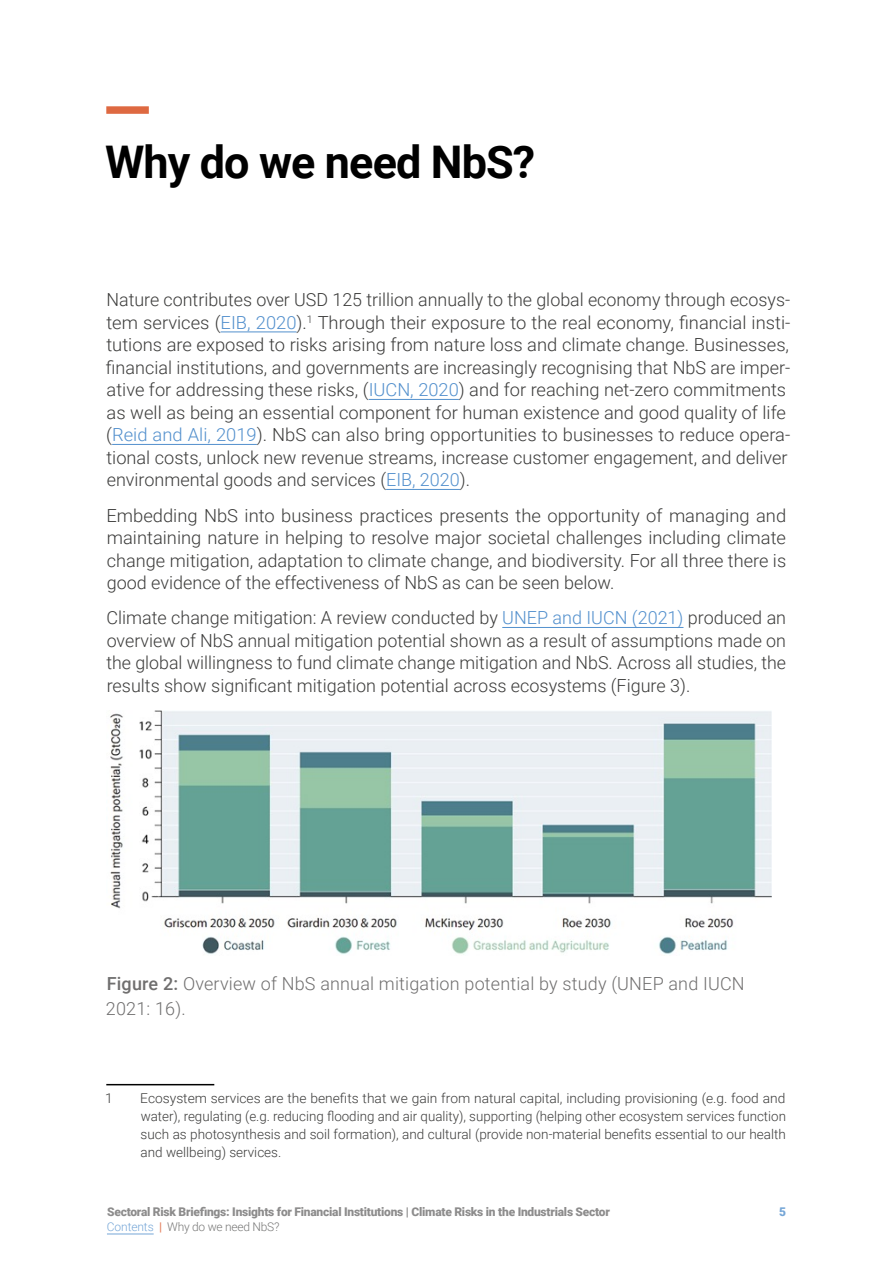
<style>
.page{position:relative;width:893px;height:1263px;background:#fff}
.page>*{position:absolute;margin:0;border:0;box-sizing:border-box;transform-origin:0 0}
.t1{font:700 45px "Roboto";letter-spacing:-.02em;color:#000}
.t2{font:300 18px/22.5px "Roboto";color:#3c3c3b;text-align:justify}
.t3{font:300 18px/25.5px "Roboto";letter-spacing:.01em;color:#706f6f}
.t4{font:300 13.5px/18px "Roboto";color:#3c3c3b;text-align:justify}
.t5{font:900 12px "Roboto";letter-spacing:-.02em;color:#706f6f}
.t6{font:300 12px "Roboto";letter-spacing:-.02em;color:#575756}
.t7{font:900 12px "Roboto";color:#5390cd}
.s1{color:#5390cd}
.s2{font-weight:500}
.s3{font-weight:700;color:#de6941}
</style>
<div class="page">
<hr style="left:107px;top:1234px;width:47px;height:1px;background:#5390cd">
<svg style="left:106px;top:106px;width:43px;height:8px"></svg>
<hr style="left:221px;top:331px;width:76px;height:1px;background:#5390cd">
<hr style="left:369px;top:399px;width:90px;height:1px;background:#5390cd">
<hr style="left:112px;top:444px;width:145px;height:1px;background:#5390cd">
<hr style="left:386px;top:489px;width:74px;height:1px;background:#5390cd">
<hr style="left:502px;top:627px;width:181px;height:1px;background:#5390cd">
<img style="left:110px;top:711px;width:662px;height:244px">
<hr style="left:106px;top:1084px;width:108px;height:1px;background:#000">
<h1 class="t1" style="left:105px;top:130px;width:432px">Why do we need NbS?</h1>
<p class="t2" style="left:106px;top:288px;width:686px;text-align:left">Nature contributes over USD 125 trillion annually to the global economy through ecosys&shy;tem services (<span class="s1">EIB, 2020</span>).<sup>1</sup> Through their exposure to the real economy, financial insti&shy;tutions are exposed to risks arising from nature loss and climate change. Businesses, financial institutions, and governments are increasingly recognising that NbS are imper&shy;ative for addressing these risks, (<span class="s1">IUCN, 2020</span>) and for reaching net-zero commitments as well as being an essential component for human existence and good quality of life (<span class="s1">Reid and Ali, 2019</span>). NbS can also bring opportunities to businesses to reduce opera&shy;tional costs, unlock new revenue streams, increase customer engagement, and deliver environmental goods and services (<span class="s1">EIB, 2020</span>).</p>
<p class="t2" style="left:106px;top:503px;width:681px">Embedding NbS into business practices presents the opportunity of managing and maintaining nature in helping to resolve major societal challenges including climate change mitigation, adaptation to climate change, and biodiversity. For all three there is good evidence of the effectiveness of NbS as can be seen below.</p>
<p class="t2" style="left:106px;top:606px;width:681px">Climate change mitigation: A review conducted by <span class="s1">UNEP and IUCN (2021)</span> produced an overview of NbS annual mitigation potential shown as a result of assumptions made on the global willingness to fund climate change mitigation and NbS. Across all studies, the results show significant mitigation potential across ecosystems (Figure 3).</p>
<p class="t3" style="left:106px;top:970px;width:640px"><span class="s2">Figure 2:</span> Overview of NbS annual mitigation potential by study (UNEP and IUCN<br>2021: 16).</p>
<p class="t4" style="left:105px;top:1088px;width:9px">1</p>
<p class="t4" style="left:140px;top:1088px;width:647px">Ecosystem services are the benefits that we gain from natural capital, including provisioning (e.g. food and water), regulating (e.g. reducing flooding and air quality), supporting (helping other ecosystem services function such as photosynthesis and soil formation), and cultural (provide non-material benefits essential to our health and wellbeing) services.</p>
<p class="t5" style="left:107px;top:1203px;width:504px">Sectoral Risk Briefings: Insights for Financial Institutions | Climate Risks in the Industrials Sector</p>
<p class="t7" style="left:779px;top:1203px;width:8px">5</p>
<p class="t6" style="left:107px;top:1218px;width:174px"><span class="s1">Contents</span> <span class="s3">|</span> Why do we need NbS?</p>
</div>
